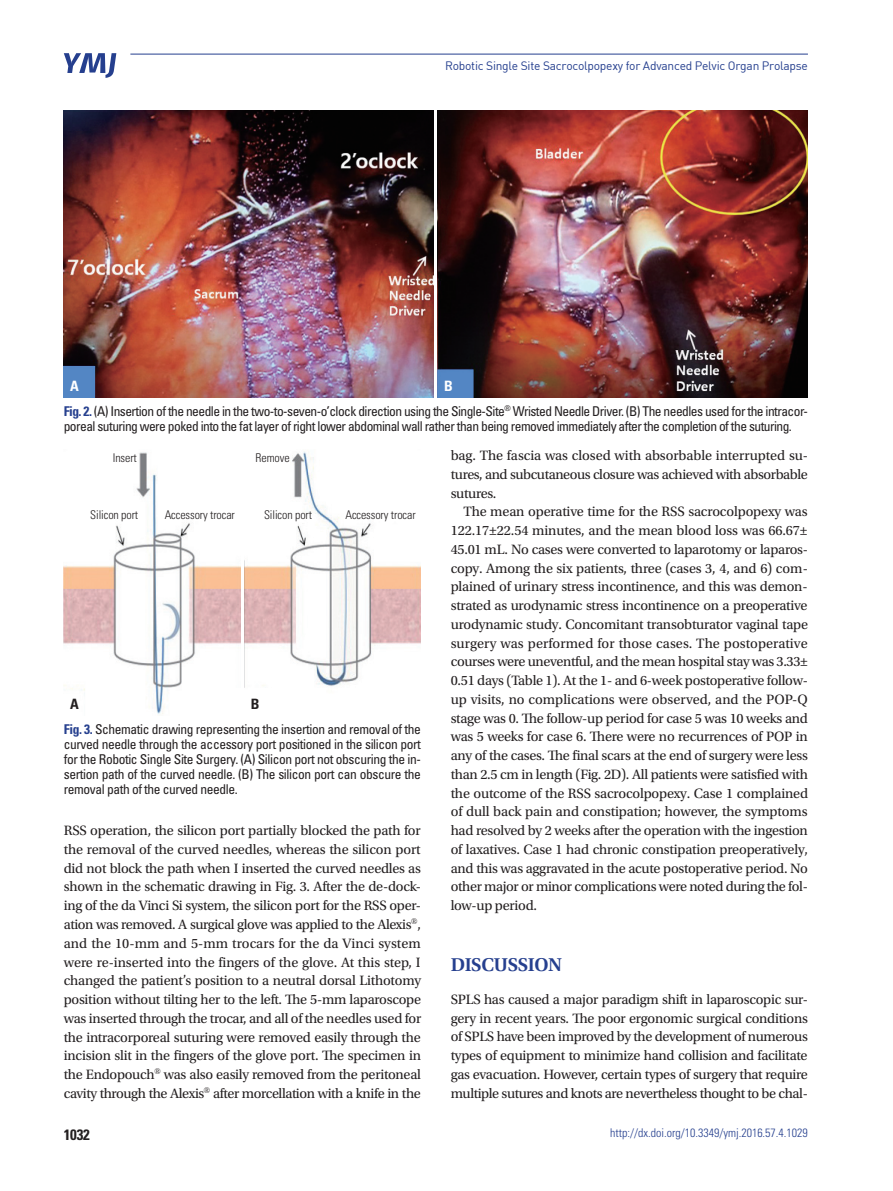
<style>
.page{position:relative;width:893px;height:1191px;background:#fff}
.page>*{position:absolute;margin:0;border:0;box-sizing:border-box;transform-origin:0 0}
.t1{font:600 19.5px "Utopia Std";letter-spacing:-.02em;color:#253f8e}
.t2{font:700 condensed 15px "Univers LT Std";color:#231f20}
.t3{font:14.25px/18.8px "Utopia Std";letter-spacing:-.03em;color:#231f20;text-align:justify}
.t4{font:700 condensed 14.25px "Univers LT Std";color:#fff}
.t5{font:700 condensed 14.25px "Univers LT Std";color:#231f20}
.t6{font:condensed 13.5px/15px "Univers LT Std";letter-spacing:-.04em;color:#231f20}
.t7{font:300 condensed 12px "Univers LT Std";letter-spacing:-.01em;color:#231f20}
.t8{font:12px "Dinreg";letter-spacing:-.02em;color:#253f8e}
.t9{font:300 condensed 12px "Univers LT Std";color:#253f8e}
.s1{font-weight:700;color:#253f8e}
</style>
<div class="page">
<svg style="left:64px;top:53px;width:52px;height:25px"></svg>
<hr style="left:130px;top:54px;width:678px;height:1px;background:#253f8e">
<img style="left:64px;top:111px;width:370px;height:286px">
<img style="left:438px;top:111px;width:370px;height:286px">
<img style="left:64px;top:452px;width:176px;height:262px">
<img style="left:244px;top:451px;width:177px;height:237px">
<p class="t8" style="left:445px;top:58px;width:364px">Robotic Single Site Sacrocolpopexy for Advanced Pelvic Organ Prolapse</p>
<p class="t4" style="left:70px;top:377px;width:10px">A</p>
<p class="t4" style="left:444px;top:377px;width:10px">B</p>
<p class="t6" style="left:64px;top:403px;width:746px"><span class="s1">Fig. 2.</span> (A) Insertion of the needle in the two-to-seven-o’clock direction using the Single-Site<sup>®</sup> Wristed Needle Driver. (B) The needles used for the intracor&shy;poreal suturing were poked into the fat layer of right lower abdominal wall rather than being removed immediately after the completion of the suturing.</p>
<p class="t7" style="left:113px;top:451px;width:26px">Insert</p>
<p class="t7" style="left:256px;top:451px;width:36px">Remove</p>
<p class="t7" style="left:90px;top:508px;width:49px">Silicon port</p>
<p class="t7" style="left:165px;top:508px;width:72px">Accessory trocar</p>
<p class="t7" style="left:264px;top:508px;width:49px">Silicon port</p>
<p class="t7" style="left:345px;top:508px;width:72px">Accessory trocar</p>
<p class="t5" style="left:70px;top:695px;width:10px">A</p>
<p class="t5" style="left:251px;top:695px;width:10px">B</p>
<p class="t6" style="left:64px;top:721px;width:359px;text-align:justify"><span class="s1">Fig. 3.</span> Schematic drawing representing the insertion and removal of the curved needle through the accessory port positioned in the silicon port for the Robotic Single Site Surgery. (A) Silicon port not obscuring the in&shy;sertion path of the curved needle. (B) The silicon port can obscure the removal path of the curved needle.</p>
<p class="t3" style="left:64px;top:821px;width:359px">RSS operation, the silicon port partially blocked the path for the removal of the curved needles, whereas the silicon port did not block the path when I inserted the curved needles as shown in the schematic drawing in Fig. 3. After the de-dock&shy;ing of the da Vinci Si system, the silicon port for the RSS oper&shy;ation was removed. A surgical glove was applied to the Alexis<sup>®</sup>, and the 10-mm and 5-mm trocars for the da Vinci system were re-inserted into the fingers of the glove. At this step, I changed the patient’s position to a neutral dorsal Lithotomy position without tilting her to the left. The 5-mm laparoscope was inserted through the trocar, and all of the needles used for the intracorporeal suturing were removed easily through the incision slit in the fingers of the glove port. The specimen in the Endopouch<sup>®</sup> was also easily removed from the peritoneal cavity through the Alexis<sup>®</sup> after morcellation with a knife in the</p>
<p class="t3" style="left:451px;top:446px;width:359px">bag. The fascia was closed with absorbable interrupted su&shy;tures, and subcutaneous closure was achieved with absorbable sutures.</p>
<p class="t3" style="left:451px;top:502px;width:359px;text-indent:13px">The mean operative time for the RSS sacrocolpopexy was 122.17±22.54 minutes, and the mean blood loss was 66.67± 45.01 mL. No cases were converted to laparotomy or laparos&shy;copy. Among the six patients, three (cases 3, 4, and 6) com&shy;plained of urinary stress incontinence, and this was demon&shy;strated as urodynamic stress incontinence on a preoperative urodynamic study. Concomitant transobturator vaginal tape surgery was performed for those cases. The postoperative courses were uneventful, and the mean hospital stay was 3.33± 0.51 days (Table 1). At the 1- and 6-week postoperative follow&shy;up visits, no complications were observed, and the POP-Q stage was 0. The follow-up period for case 5 was 10 weeks and was 5 weeks for case 6. There were no recurrences of POP in any of the cases. The final scars at the end of surgery were less than 2.5 cm in length (Fig. 2D). All patients were satisfied with the outcome of the RSS sacrocolpopexy. Case 1 complained of dull back pain and constipation; however, the symptoms had resolved by 2 weeks after the operation with the ingestion of laxatives. Case 1 had chronic constipation preoperatively, and this was aggravated in the acute postoperative period. No other major or minor complications were noted during the fol&shy;low-up period.</p>
<h1 class="t1" style="left:451px;top:953px;width:113px">DISCUSSION</h1>
<p class="t3" style="left:451px;top:990px;width:359px">SPLS has caused a major paradigm shift in laparoscopic sur&shy;gery in recent years. The poor ergonomic surgical conditions of SPLS have been improved by the development of numerous types of equipment to minimize hand collision and facilitate gas evacuation. However, certain types of surgery that require multiple sutures and knots are nevertheless thought to be chal-</p>
<p class="t2" style="left:64px;top:1125px;width:28px">1032</p>
<p class="t9" style="left:610px;top:1125px;width:199px">http://dx.doi.org/10.3349/ymj.2016.57.4.1029</p>
</div>
